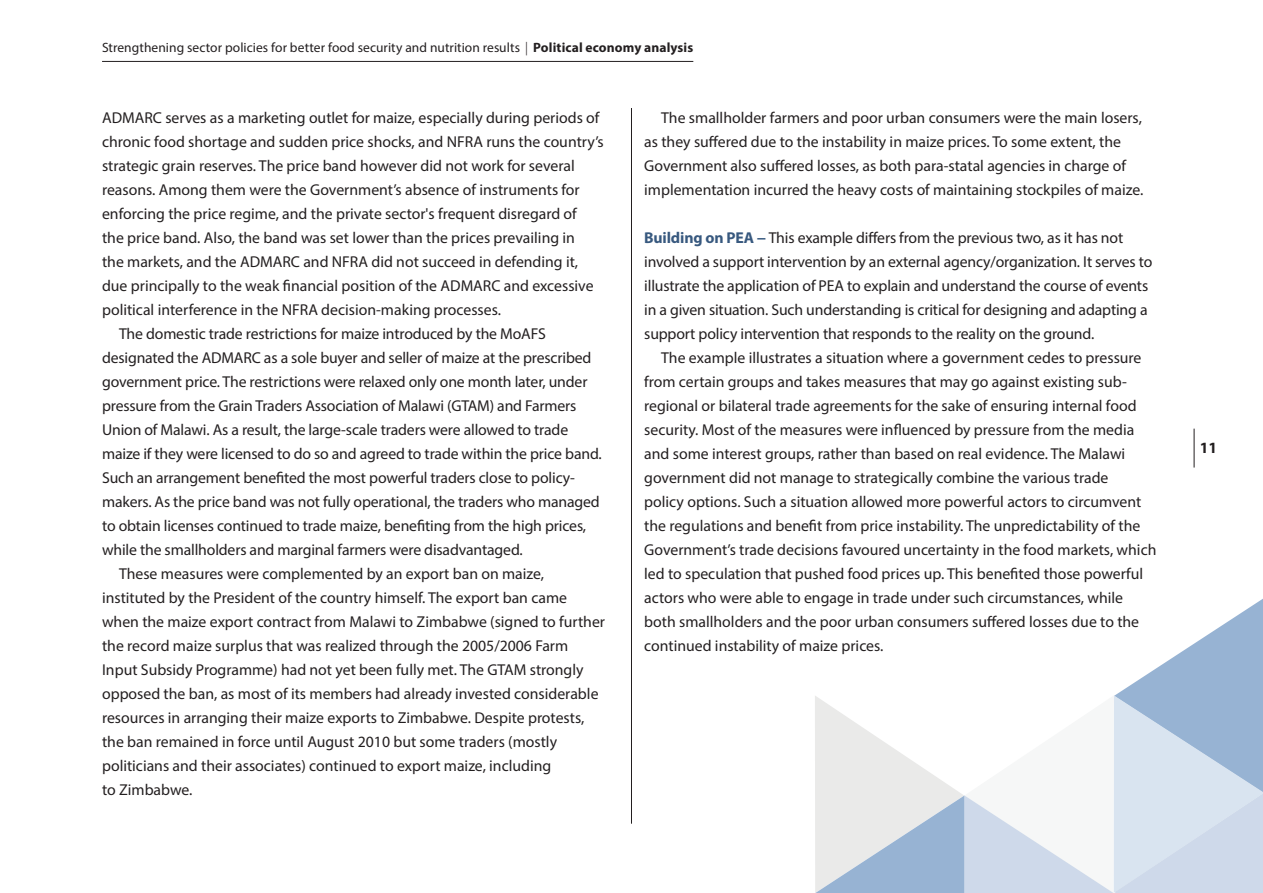
<style>
.page{position:relative;width:1263px;height:893px;background:#fff}
.page>*{position:absolute;margin:0;border:0;box-sizing:border-box;transform-origin:0 0}
.Paragraph_2{font:15.75px/24px "Myriad Pro";color:#231f20}
.t1{font:700 15.75px "Myriad Pro";color:#231f20}
.t2{font:13.5px "Myriad Pro";letter-spacing:.005em;color:#231f20}
.s1{font-weight:700}
.s2{font-weight:700;color:#38597f}
</style>
<div class="page">
<hr style="left:1194px;top:429px;width:1px;height:39px;background:#231f20">
<hr style="left:631px;top:108px;width:1px;height:716px;background:#231f20">
<hr style="left:102px;top:61px;width:591px;height:1px;background:#231f20">
<svg style="left:815px;top:599px;width:448px;height:294px"></svg>
<p class="t2" style="left:102px;top:40px;width:593px">Strengthening sector policies for better food security and nutrition results | <span class="s1">Political economy analysis</span></p>
<p class="Paragraph_2" style="left:102px;top:106px;width:503px">ADMARC serves as a marketing outlet for maize, especially during periods of chronic food shortage and sudden price shocks, and NFRA runs the country’s strategic grain reserves. The price band however did not work for several reasons. Among them were the Government’s absence of instruments for enforcing the price regime, and the private sector's frequent disregard of<br>the price band. Also, the band was set lower than the prices prevailing in<br>the markets, and the ADMARC and NFRA did not succeed in defending it, due principally to the weak financial position of the ADMARC and excessive political interference in the NFRA decision-making processes.</p>
<p class="Paragraph_2" style="left:102px;top:322px;width:501px;text-indent:17px">The domestic trade restrictions for maize introduced by the MoAFS designated the ADMARC as a sole buyer and seller of maize at the prescribed government price. The restrictions were relaxed only one month later, under pressure from the Grain Traders Association of Malawi (GTAM) and Farmers Union of Malawi. As a result, the large-scale traders were allowed to trade maize if they were licensed to do so and agreed to trade within the price band.<br>Such an arrangement benefited the most powerful traders close to policy&shy;makers. As the price band was not fully operational, the traders who managed to obtain licenses continued to trade maize, benefiting from the high prices, while the smallholders and marginal farmers were disadvantaged.</p>
<p class="Paragraph_2" style="left:102px;top:562px;width:504px;text-indent:17px">These measures were complemented by an export ban on maize, instituted by the President of the country himself. The export ban came when the maize export contract from Malawi to Zimbabwe (signed to further the record maize surplus that was realized through the 2005/2006 Farm Input Subsidy Programme) had not yet been fully met. The GTAM strongly opposed the ban, as most of its members had already invested considerable resources in arranging their maize exports to Zimbabwe. Despite protests, the ban remained in force until August 2010 but some traders (mostly politicians and their associates) continued to export maize, including<br>to Zimbabwe.</p>
<p class="Paragraph_2" style="left:644px;top:106px;width:500px;text-indent:17px">The smallholder farmers and poor urban consumers were the main losers, as they suffered due to the instability in maize prices. To some extent, the Government also suffered losses, as both para-statal agencies in charge of implementation incurred the heavy costs of maintaining stockpiles of maize.</p>
<p class="Paragraph_2" style="left:644px;top:226px;width:510px"><span class="s2">Building on PEA −</span> This example differs from the previous two, as it has not involved a support intervention by an external agency/organization. It serves to illustrate the application of PEA to explain and understand the course of events in a given situation. Such understanding is critical for designing and adapting a support policy intervention that responds to the reality on the ground.</p>
<p class="Paragraph_2" style="left:644px;top:346px;width:514px;text-indent:17px">The example illustrates a situation where a government cedes to pressure from certain groups and takes measures that may go against existing sub&shy;regional or bilateral trade agreements for the sake of ensuring internal food security. Most of the measures were influenced by pressure from the media and some interest groups, rather than based on real evidence. The Malawi government did not manage to strategically combine the various trade<br>policy options. Such a situation allowed more powerful actors to circumvent the regulations and benefit from price instability. The unpredictability of the Government’s trade decisions favoured uncertainty in the food markets, which led to speculation that pushed food prices up. This benefited those powerful actors who were able to engage in trade under such circumstances, while both smallholders and the poor urban consumers suffered losses due to the continued instability of maize prices.</p>
<p class="t1" style="left:1200px;top:438px;width:19px">11</p>
</div>
